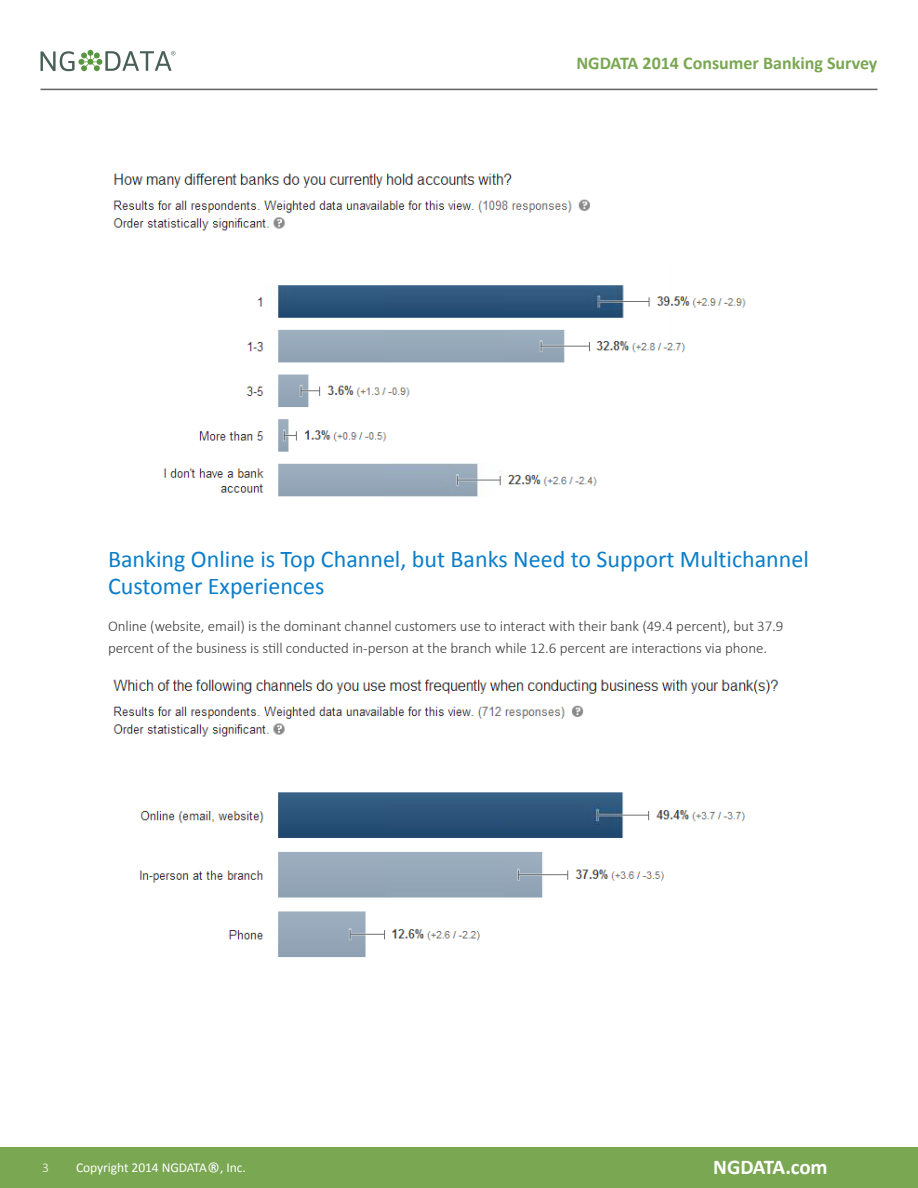
<style>
.page{position:relative;width:918px;height:1188px;background:#fff}
.page>*{position:absolute;margin:0;border:0;box-sizing:border-box;transform-origin:0 0}
.subheader_2{font:24px/27px "Calibri";color:#0a7eca}
.t1{font:700 21px "Calibri";letter-spacing:-.01em;color:#fff}
.t2{font:700 18px "Calibri";color:#7aa752}
.BODY_copy{font:300 15px/22.5px "Calibri";letter-spacing:-.005em;color:#3e3e3f}
.t3{font:13.5px "Calibri";letter-spacing:-.005em;color:#fff}
.t4{font:300 13.5px "Calibri";color:#fff}
.s1{font-weight:300;font-size:27px}
</style>
<div class="page">
<hr style="left:40px;top:89px;width:838px;height:1px;background:#636366">
<svg style="left:40px;top:50px;width:136px;height:21px"></svg>
<div style="left:0;top:1148px;width:918px;height:40px;background:#7aa752"></div>
<img style="left:113px;top:173px;width:633px;height:324px">
<img style="left:113px;top:679px;width:666px;height:278px">
<p class="t2" style="left:576px;top:52px;width:303px">NGDATA 2014 Consumer Banking Survey</p>
<p class="subheader_2" style="left:108px;top:546px;width:702px">Banking Online is Top Channel, but Banks Need to Support Multichannel<br>Customer Experiences</p>
<p class="BODY_copy" style="left:108px;top:615px;width:677px">Online (website, email) is the dominant channel customers use to interact with their bank (49.4 percent), but 37.9 percent of the business is still conducted in-person at the branch while 12.6 percent are interactions via phone.</p>
<p class="t4" style="left:42px;top:1160px;width:8px">3</p>
<p class="t3" style="left:76px;top:1159px;width:171px">Copyright 2014 NGDATA<span class="s1">®</span>, Inc.</p>
<h2 class="t1" style="left:713px;top:1153px;width:116px">NGDATA.com</h2>
</div>
